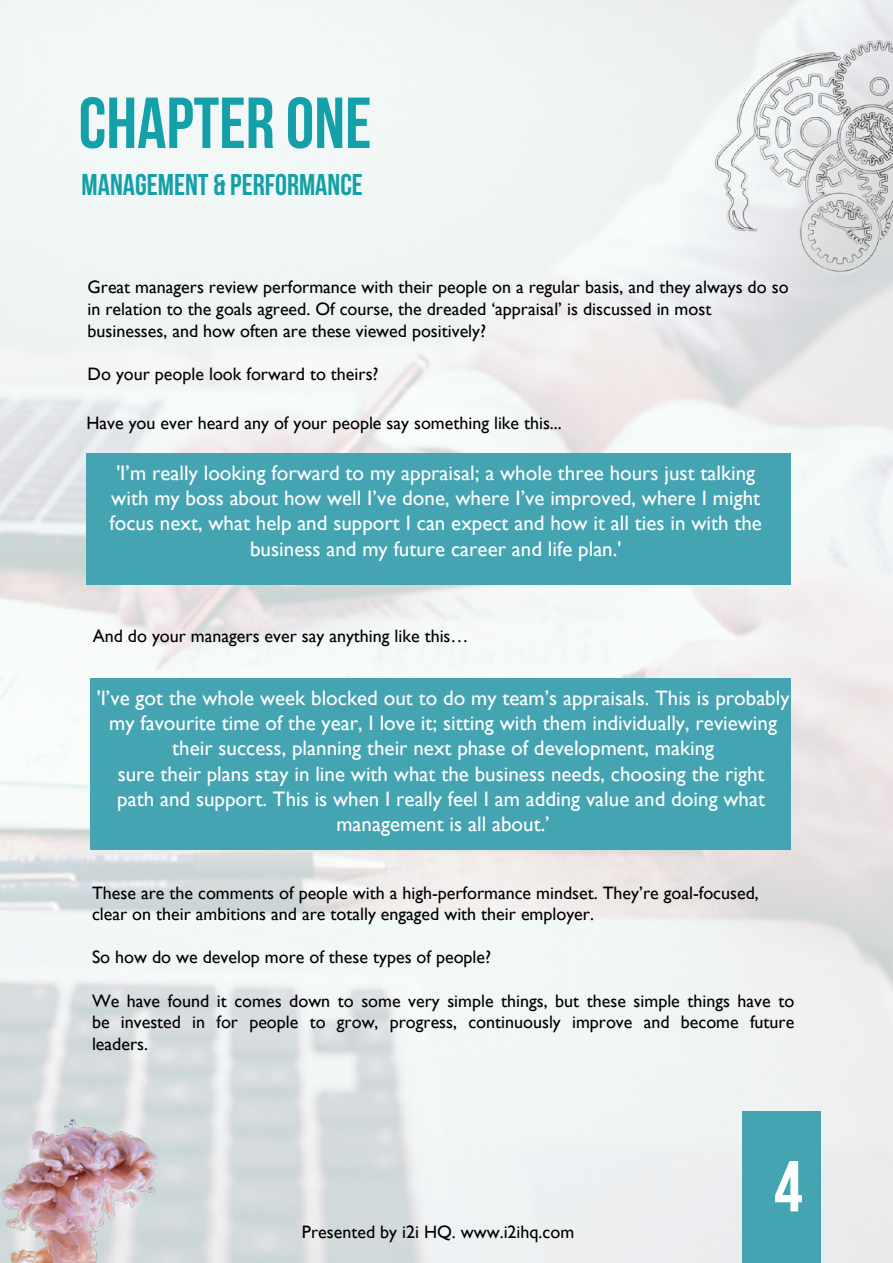
<style>
.page{position:relative;width:893px;height:1263px;background:#fff}
.page>*{position:absolute;margin:0;border:0;box-sizing:border-box;transform-origin:0 0}
.t1{font:700 72px "Bebas Neue";color:#14a0a8}
.t2{font:700 72px "Bebas Neue";color:#fff}
.t3{font:700 30px "Bebas Neue";color:#14a0a8}
.t4{font:21px/25.2px "Gill Sans";color:#fff;text-align:center}
.t5{font:18px/21.6px "Gill Sans";color:#000}
</style>
<div class="page">
<img style="left:0;top:0;width:893px;height:1263px">
<img style="left:0;top:1116px;width:217px;height:147px">
<img style="left:687px;top:0;width:206px;height:360px">
<div style="left:742px;top:1111px;width:79px;height:152px;background:#45a4b2"></div>
<div style="left:90px;top:678px;width:700px;height:172px;background:#45a4b2"></div>
<div style="left:87px;top:453px;width:703px;height:132px;background:#45a4b2"></div>
<h1 class="t1" style="left:79px;top:84px;width:294px">CHAPTER ONE</h1>
<h2 class="t3" style="left:82px;top:168px;width:283px">MANAGEMENT &amp; PERFORMANCE</h2>
<p class="t5" style="left:88px;top:276px;width:703px">Great managers review performance with their people on a regular basis, and they always do so in relation to the goals agreed. Of course, the dreaded ‘appraisal’ is discussed in most businesses, and how often are these viewed positively?</p>
<p class="t5" style="left:88px;top:363px;width:293px">Do your people look forward to theirs?</p>
<p class="t5" style="left:86px;top:412px;width:477px">Have you ever heard any of your people say something like this...</p>
<p class="t4" style="left:109px;top:460px;width:654px">'I’m really looking forward to my appraisal; a whole three hours just talking with my boss about how well I’ve done, where I’ve improved, where I might focus next, what help and support I can expect and how it all ties in with the business and my future career and life plan.'</p>
<p class="t5" style="left:93px;top:625px;width:377px">And do your managers ever say anything like this…</p>
<p class="t4" style="left:97px;top:685px;width:694px">'I’ve got the whole week blocked out to do my team’s appraisals. This is probably my favourite time of the year, I love it; sitting with them individually, reviewing their success, planning their next phase of development, making<br>sure their plans stay in line with what the business needs, choosing the right<br>path and support. This is when I really feel I am adding value and doing what management is all about.’</p>
<p class="t5" style="left:92px;top:881px;width:668px">These are the comments of people with a high-performance mindset. They’re goal-focused, clear on their ambitions and are totally engaged with their employer.</p>
<p class="t5" style="left:92px;top:946px;width:401px">So how do we develop more of these types of people?</p>
<p class="t5" style="left:92px;top:989px;width:704px;text-align:justify">We have found it comes down to some very simple things, but these simple things have to be invested in for people to grow, progress, continuously improve and become future leaders.</p>
<p class="t5" style="left:302px;top:1220px;width:274px">Presented by i2i HQ. www.i2ihq.com</p>
<h1 class="t2" style="left:774px;top:1147px;width:30px">4</h1>
</div>
